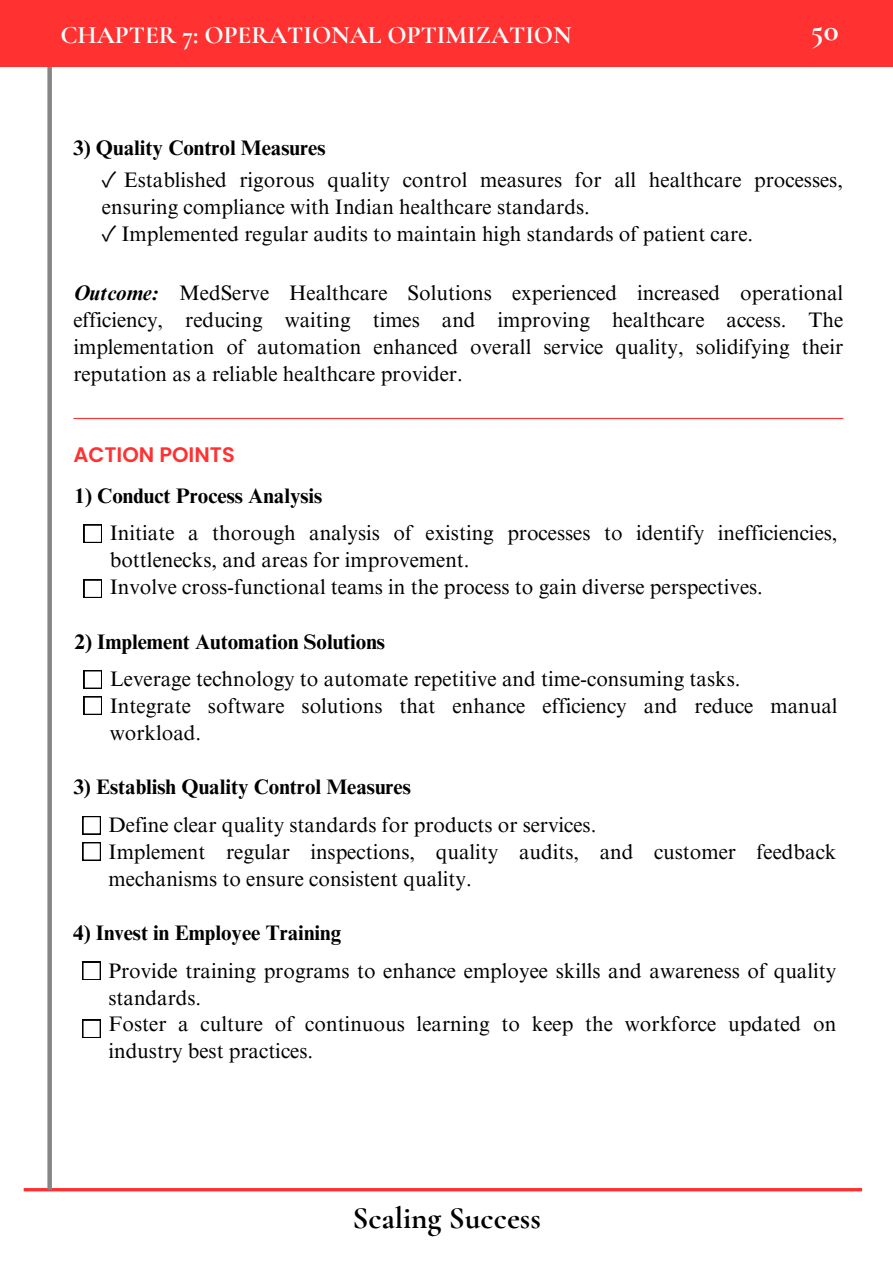
<style>
.page{position:relative;width:893px;height:1264px;background:#fff}
.page>*{position:absolute;margin:0;border:0;box-sizing:border-box;transform-origin:0 0}
.t1{font:700 31.05px "Cormorant Garamond";color:#000}
.t2{font:700 31.05px "Cormorant Garamond";color:#fff}
.t3{font:700 25.2px "Cormorant Garamond";color:#fff}
.t4{font:21px/27px "Times NRMT Pro";color:#000}
.t5{font:700 21px "Times NRMT Pro";color:#000}
.t6{font:600 21px "Poppins";color:#ff3131}
.s1{font-family:"Noto Sans CJ Ksc"}
.s2{font-weight:700;font-style:italic}
</style>
<div class="page">
<hr style="left:24px;top:1188px;width:838px;height:3px;background:#ff3131">
<hr style="left:73px;top:418px;width:770px;height:1px;background:#ff3131">
<svg style="left:84px;top:524px;width:18px;height:18px"></svg>
<svg style="left:84px;top:579px;width:18px;height:18px"></svg>
<svg style="left:84px;top:670px;width:18px;height:18px"></svg>
<svg style="left:84px;top:696px;width:18px;height:18px"></svg>
<svg style="left:83px;top:816px;width:18px;height:18px"></svg>
<svg style="left:83px;top:842px;width:18px;height:18px"></svg>
<svg style="left:82px;top:961px;width:18px;height:18px"></svg>
<div style="left:47px;top:45px;width:5px;height:1144px;background:#868686"></div>
<div style="left:0;top:0;width:892px;height:67px;background:#ff3131"></div>
<svg style="left:82px;top:1019px;width:18px;height:18px"></svg>
<p class="t3" style="left:60px;top:20px;width:513px">CHAPTER 7: OPERATIONAL OPTIMIZATION</p>
<p class="t2" style="left:810px;top:11px;width:29px">50</p>
<p class="t5" style="left:73px;top:140px;width:254px">3) Quality Control Measures</p>
<p class="t4" style="left:102px;top:169px;width:742px"><span class="s1">✓</span> Established rigorous quality control measures for all healthcare processes, ensuring compliance with Indian healthcare standards.</p>
<p class="t4" style="left:102px;top:223px;width:652px"><span class="s1">✓</span> Implemented regular audits to maintain high standards of patient care.</p>
<p class="t4" style="left:73px;top:282px;width:771px;text-align:justify"><span class="s2">Outcome:</span> MedServe Healthcare Solutions experienced increased operational efficiency, reducing waiting times and improving healthcare access. The implementation of automation enhanced overall service quality, solidifying their reputation as a reliable healthcare provider.</p>
<p class="t6" style="left:73px;top:440px;width:163px">ACTION POINTS</p>
<p class="t5" style="left:74px;top:488px;width:249px">1) Conduct Process Analysis</p>
<h3 class="t4" style="left:110px;top:522px;width:729px">Initiate a thorough analysis of existing processes to identify inefficiencies, bottlenecks, and areas for improvement.</h3>
<p class="t4" style="left:110px;top:576px;width:654px">Involve cross-functional teams in the process to gain diverse perspectives.</p>
<p class="t5" style="left:74px;top:633px;width:312px">2) Implement Automation Solutions</p>
<p class="t4" style="left:110px;top:668px;width:632px">Leverage technology to automate repetitive and time-consuming tasks.</p>
<p class="t4" style="left:110px;top:695px;width:729px">Integrate software solutions that enhance efficiency and reduce manual workload.</p>
<p class="t5" style="left:73px;top:779px;width:339px">3) Establish Quality Control Measures</p>
<p class="t4" style="left:109px;top:813px;width:489px">Define clear quality standards for products or services.</p>
<p class="t4" style="left:109px;top:840px;width:729px">Implement regular inspections, quality audits, and customer feedback mechanisms to ensure consistent quality.</p>
<p class="t5" style="left:73px;top:925px;width:269px">4) Invest in Employee Training</p>
<p class="t4" style="left:108px;top:959px;width:729px">Provide training programs to enhance employee skills and awareness of quality standards.</p>
<h1 class="t4" style="left:108px;top:1013px;width:729px">Foster a culture of continuous learning to keep the workforce updated on industry best practices.</h1>
<p class="t1" style="left:352px;top:1198px;width:190px">Scaling Success</p>
</div>
